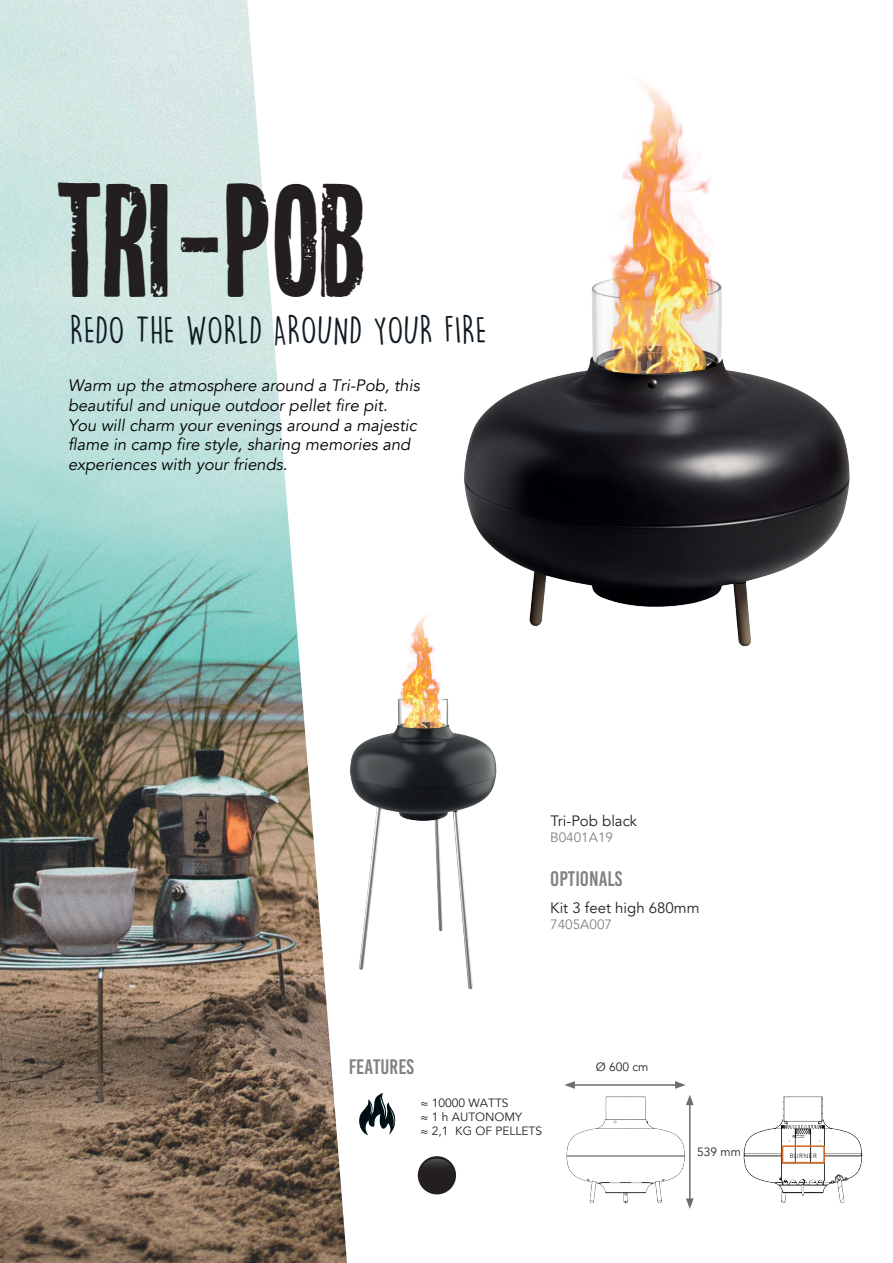
<style>
.page{position:relative;width:893px;height:1263px;background:#fff}
.page>*{position:absolute;margin:0;border:0;box-sizing:border-box;transform-origin:0 0}
.t1{font:42px "Mc Donalds";color:#231f20}
.t2{font:36px "DK Lemon Yellow Sun";color:#101a21}
.t3{font:21px "Bebas Kai";color:#808285}
.t4{font:italic 16.5px/19.8px "Avenir";color:#000}
.t5{font:15px "Avenir";color:#231f20}
.t6{font:13.5px "Avenir";color:#808285}
.t7{font:12px/14.4px "Avenir";color:#231f20}
.t8{font:6.3px "Avenir";letter-spacing:.09em;color:#231f20}
</style>
<div class="page">
<img style="left:0;top:0;width:347px;height:1263px">
<img style="left:276px;top:600px;width:221px;height:397px">
<img style="left:446px;top:83px;width:404px;height:580px">
<div style="left:418px;top:1156px;width:38px;height:38px;background:#231f20;border-radius:50%"></div>
<svg style="left:421px;top:1159px;width:32px;height:7px"></svg>
<img style="left:566px;top:1096px;width:128px;height:108px">
<svg style="left:359px;top:1093px;width:36px;height:42px"></svg>
<img style="left:743px;top:1096px;width:120px;height:107px">
<hr style="left:689px;top:1103px;width:1px;height:98px;background:#6c6d70">
<svg style="left:686px;top:1198px;width:8px;height:11px"></svg>
<hr style="left:573px;top:1084px;width:104px;height:2px;background:#6c6d70">
<svg style="left:675px;top:1081px;width:19px;height:24px"></svg>
<svg style="left:565px;top:1081px;width:10px;height:8px"></svg>
<div style="left:782px;top:1145px;width:43px;height:18px;border:2px solid #d56e29"></div>
<svg style="left:181px;top:238px;width:37px;height:15px"></svg>
<h1 class="t1" style="left:37px;top:258px;width:315px">tri pob</h1>
<h2 class="t2" style="left:70px;top:309px;width:419px">REDO THE WORLD AROUND YOUR FIRE</h2>
<p class="t4" style="left:68px;top:376px;width:353px">Warm up the atmosphere around a Tri-Pob, this beautiful and unique outdoor pellet fire pit.<br>You will charm your evenings around a majestic flame in camp fire style, sharing memories and experiences with your friends.</p>
<p class="t6" style="left:550px;top:830px;width:64px">B0401A19</p>
<p class="t3" style="left:550px;top:867px;width:74px">OPTIONALS</p>
<p class="t5" style="left:550px;top:899px;width:151px">Kit 3 feet high 680mm</p>
<p class="t6" style="left:550px;top:916px;width:63px">7405A007</p>
<p class="t3" style="left:349px;top:1056px;width:67px">FEATURES</p>
<p class="t7" style="left:596px;top:1059px;width:54px">Ø 600 cm</p>
<p class="t7" style="left:421px;top:1095px;width:123px">≈ 10000 WATTS<br>≈ 1 h AUTONOMY<br>≈ 2,1 KG OF PELLETS</p>
<p class="t7" style="left:697px;top:1144px;width:45px">539 mm</p>
<p class="t8" style="left:790px;top:1151px;width:29px">BURNER</p>
</div>
